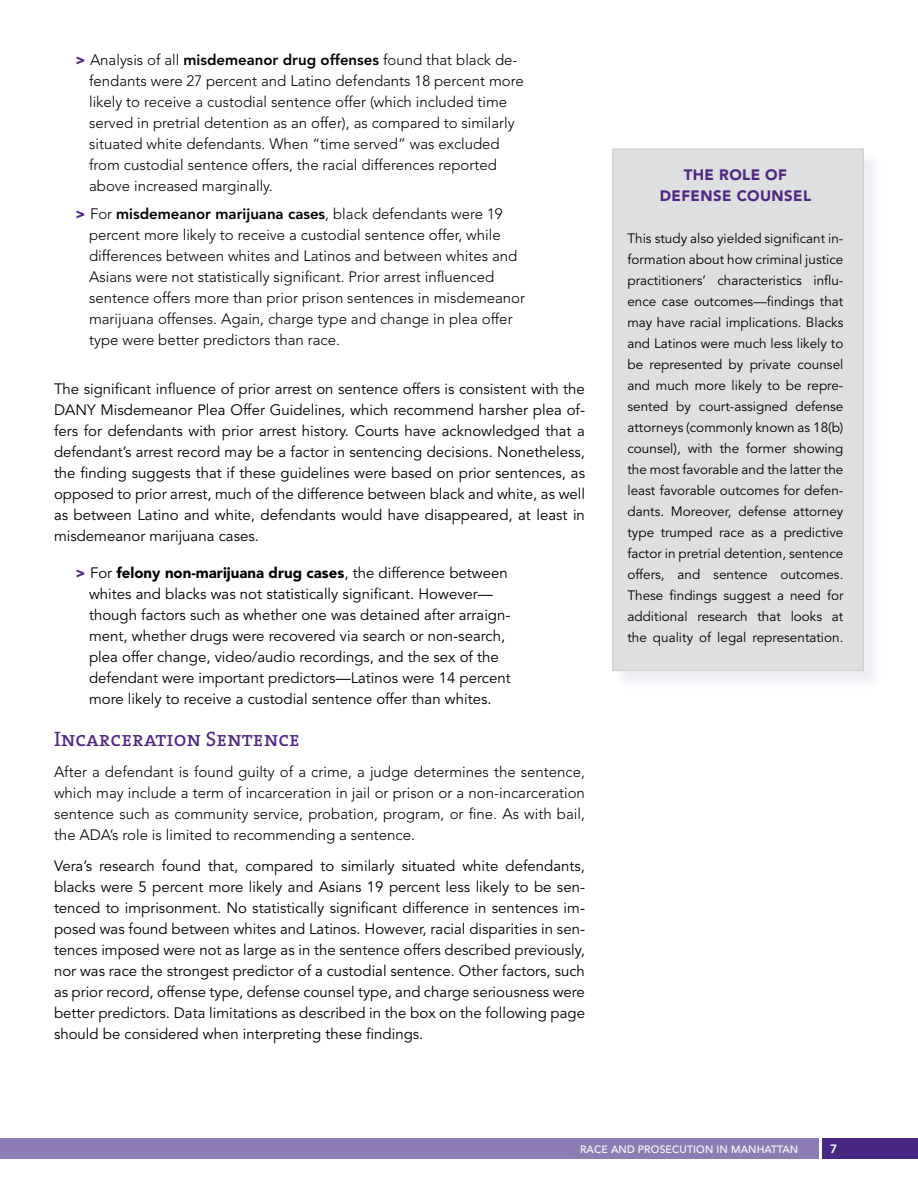
<style>
.page{position:relative;width:918px;height:1188px;background:#fff}
.page>*{position:absolute;margin:0;border:0;box-sizing:border-box;transform-origin:0 0}
.t1{font:21px "The Serif Caps";color:#4f2683}
.t2{font:15px/21px "Avenir";color:#000;text-align:justify}
.t3{font:300 15px/21px "Avenir LT Std";color:#000}
.t4{font:900 15px/21px "Avenir";letter-spacing:.025em;color:#4f2683;text-align:center}
.t5{font:13.5px/21px "Avenir";color:#000;text-align:justify}
.t6{font:800 12px "Avenir LT Std";color:#fff}
.t7{font:500 10.5px "Avenir";letter-spacing:.01em;color:#fff}
.s1{font-weight:900;color:#4f2683}
.s2{font-weight:800}
.s3{font-family:"Avenir LT Std";font-weight:900;color:#4f2683}
.s4{font-weight:900}
</style>
<div class="page">
<div style="left:0;top:1138px;width:818px;height:21px;background:#8e7db4"></div>
<div style="left:822px;top:1138px;width:96px;height:21px;background:#482783"></div>
<div style="left:615px;top:151px;width:268px;height:539px;background:#f3f2f7"></div>
<div style="left:612px;top:148px;width:252px;height:523px;background:#dedfe0"></div>
<p class="t3" style="left:89px;top:50px;width:436px;text-indent:-14px"><span class="s1">&gt;</span> Analysis of all <span class="s2">misdemeanor drug offenses</span> found that black de&shy;fendants were 27 percent and Latino defendants 18 percent more likely to receive a custodial sentence offer (which included time served in pretrial detention as an offer), as compared to similarly situated white defendants. When “time served” was excluded from custodial sentence offers, the racial differences reported above increased marginally.</p>
<p class="t3" style="left:89px;top:203px;width:438px;text-indent:-14px"><span class="s1">&gt;</span> For <span class="s2">misdemeanor marijuana cases</span>, black defendants were 19 percent more likely to receive a custodial sentence offer, while differences between whites and Latinos and between whites and Asians were not statistically significant. Prior arrest influenced sentence offers more than prior prison sentences in misdemeanor marijuana offenses. Again, charge type and change in plea offer type were better predictors than race.</p>
<p class="t2" style="left:54px;top:379px;width:533px">The significant influence of prior arrest on sentence offers is consistent with the DANY Misdemeanor Plea Offer Guidelines, which recommend harsher plea of&shy;fers for defendants with prior arrest history. Courts have acknowledged that a defendant’s arrest record may be a factor in sentencing decisions. Nonetheless, the finding suggests that if these guidelines were based on prior sentences, as opposed to prior arrest, much of the difference between black and white, as well as between Latino and white, defendants would have disappeared, at least in misdemeanor marijuana cases.</p>
<p class="t2" style="left:89px;top:563px;width:423px;text-align:left;text-indent:-14px"><span class="s3">&gt;</span> For <span class="s4">felony non-marijuana drug cases</span>, the difference between whites and blacks was not statistically significant. However— though factors such as whether one was detained after arraign&shy;ment, whether drugs were recovered via search or non-search, plea offer change, video/audio recordings, and the sex of the defendant were important predictors—Latinos were 14 percent more likely to receive a custodial sentence offer than whites.</p>
<h1 class="t1" style="left:54px;top:726px;width:248px">Incarceration Sentence</h1>
<p class="t3" style="left:54px;top:761px;width:533px;text-align:justify">After a defendant is found guilty of a crime, a judge determines the sentence, which may include a term of incarceration in jail or prison or a non-incarceration sentence such as community service, probation, program, or fine. As with bail, the ADA’s role is limited to recommending a sentence.</p>
<p class="t2" style="left:54px;top:856px;width:533px">Vera’s research found that, compared to similarly situated white defendants, blacks were 5 percent more likely and Asians 19 percent less likely to be sen&shy;tenced to imprisonment. No statistically significant difference in sentences im&shy;posed was found between whites and Latinos. However, racial disparities in sen&shy;tences imposed were not as large as in the sentence offers described previously, nor was race the strongest predictor of a custodial sentence. Other factors, such as prior record, offense type, defense counsel type, and charge seriousness were better predictors. Data limitations as described in the box on the following page should be considered when interpreting these findings.</p>
<p class="t4" style="left:660px;top:164px;width:153px">THE ROLE OF<br>DEFENSE COUNSEL</p>
<p class="t5" style="left:627px;top:228px;width:218px">This study also yielded significant in&shy;formation about how criminal justice practitioners’ characteristics influ&shy;ence case outcomes—findings that may have racial implications. Blacks and Latinos were much less likely to be represented by private counsel and much more likely to be repre&shy;sented by court-assigned defense attorneys (commonly known as 18(b) counsel), with the former showing the most favorable and the latter the least favorable outcomes for defen&shy;dants. Moreover, defense attorney type trumped race as a predictive factor in pretrial detention, sentence offers, and sentence outcomes.<br>These findings suggest a need for additional research that looks at the quality of legal representation.</p>
<p class="t7" style="left:580px;top:1143px;width:220px">RACE AND PROSECUTION IN MANHATTAN</p>
<p class="t6" style="left:830px;top:1141px;width:9px">7</p>
</div>
